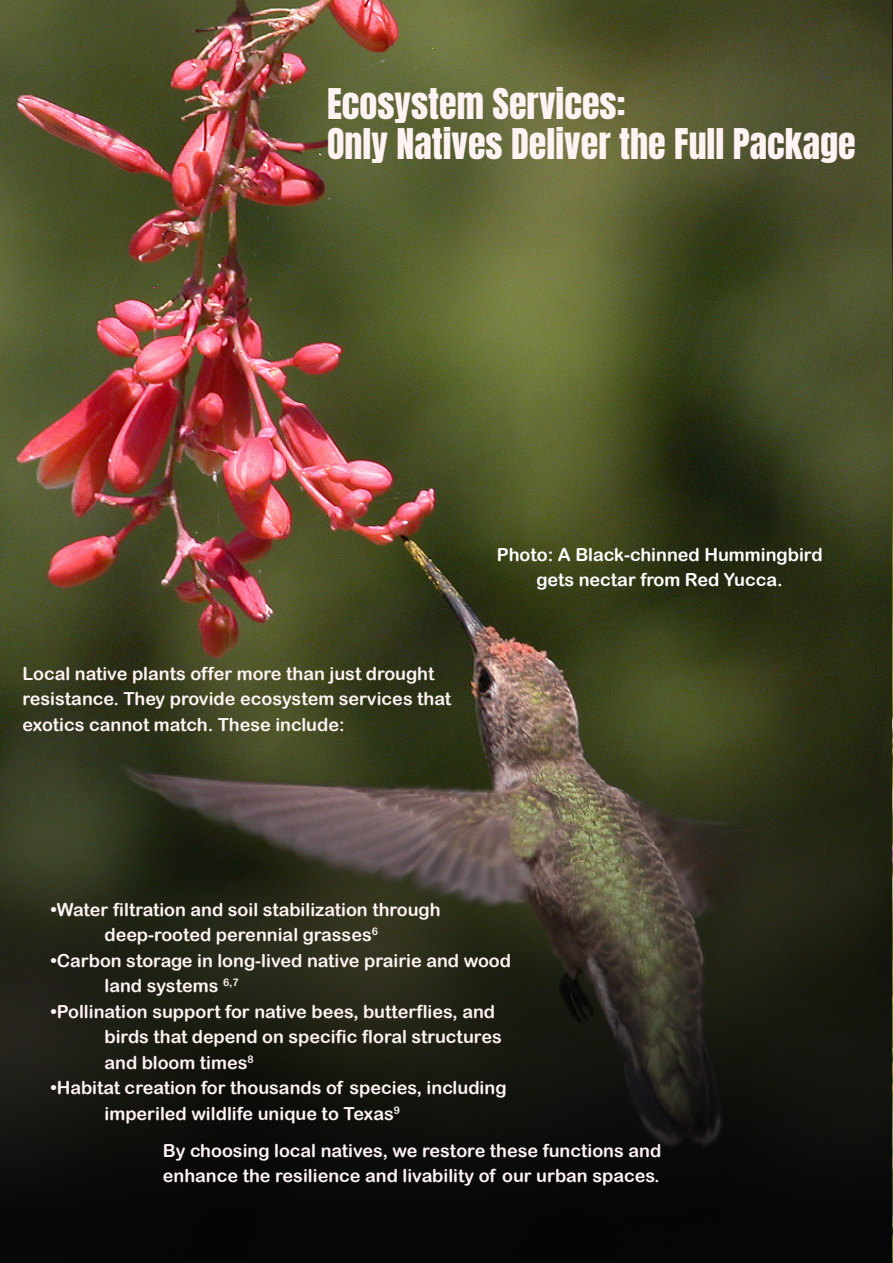
<style>
.page{position:relative;width:893px;height:1263px;background:#fff}
.page>*{position:absolute;margin:0;border:0;box-sizing:border-box;transform-origin:0 0}
.Paragraph_Style_1{font:36px "Anton";color:#fff3f3}
.Paragraph_Style_1-2{font:18px/25.5px "Arial Rounded MT Bold";color:#fff3f3}
.t1{font:18px "Arial Rounded MT Bold";color:#fff}
</style>
<div class="page">
<img style="left:0;top:0;width:893px;height:1263px">
<svg style="left:0;top:676px;width:891px;height:587px;background:#28281b"></svg>
<p class="Paragraph_Style_1" style="left:327px;top:85px;width:300px">Ecosystem Services:</p>
<p class="Paragraph_Style_1" style="left:327px;top:126px;width:530px">Only Natives Deliver the Full Package</p>
<p class="Paragraph_Style_1-2" style="left:22px;top:660px;width:430px">Local native plants offer more than just drought resistance. They provide ecosystem services that exotics cannot match. These include:</p>
<p class="t1" style="left:497px;top:544px;width:327px">Photo: A Black-chinned Hummingbird</p>
<p class="t1" style="left:537px;top:569px;width:248px">gets nectar from Red Yucca.</p>
<p class="Paragraph_Style_1-2" style="left:51px;top:896px;width:392px;text-align:center">•Water filtration and soil stabilization through deep-rooted perennial grasses<sup>6</sup></p>
<p class="Paragraph_Style_1-2" style="left:105px;top:947px;width:408px;text-indent:-54px">•Carbon storage in long-lived native prairie and wood land systems <sup>6,7</sup></p>
<p class="Paragraph_Style_1-2" style="left:105px;top:998px;width:399px;text-indent:-54px">•Pollination support for native bees, butterflies, and birds that depend on specific floral structures and bloom times<sup>8</sup></p>
<p class="Paragraph_Style_1-2" style="left:105px;top:1075px;width:404px;text-indent:-54px">•Habitat creation for thousands of species, including imperiled wildlife unique to Texas<sup>9</sup></p>
<p class="Paragraph_Style_1-2" style="left:163px;top:1137px;width:500px">By choosing local natives, we restore these functions and enhance the resilience and livability of our urban spaces.</p>
</div>
